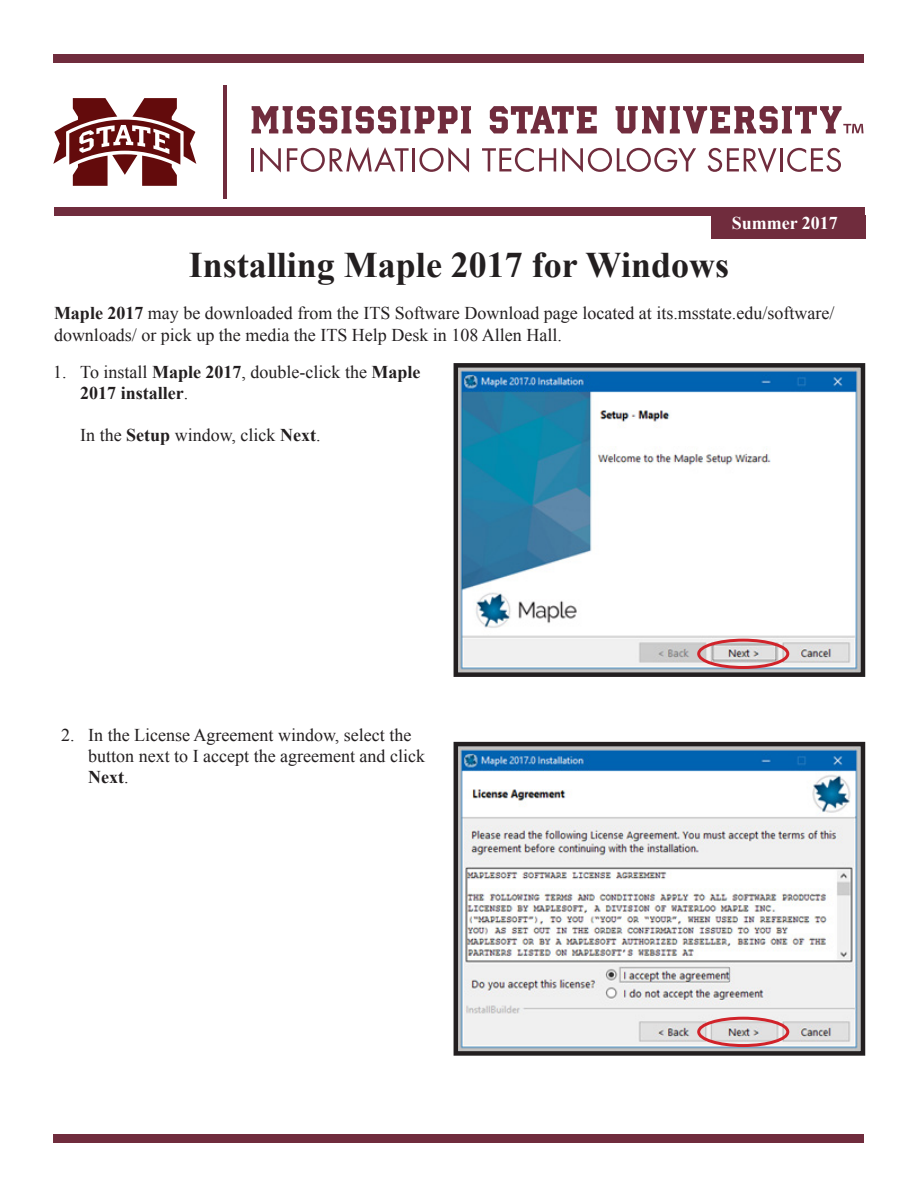
<style>
.page{position:relative;width:918px;height:1188px;background:#fff}
.page>*{position:absolute;margin:0;border:0;box-sizing:border-box;transform-origin:0 0}
.t1{font:700 36px "Times New Roman";color:#231f20}
.t2{font:18px/21px "Times New Roman";color:#231f20}
.t3{font:700 18px "Times New Roman";color:#fff}
.s1{font-weight:700}
</style>
<div class="page">
<div style="left:53px;top:54px;width:811px;height:9px;background:#702c3d"></div>
<div style="left:53px;top:1134px;width:811px;height:9px;background:#702c3d"></div>
<hr style="left:252px;top:148px;width:2px;height:23px;background:#702c3d">
<svg style="left:260px;top:147px;width:21px;height:26px"></svg>
<svg style="left:287px;top:147px;width:122px;height:25px"></svg>
<hr style="left:412px;top:148px;width:3px;height:23px;background:#702c3d">
<svg style="left:419px;top:147px;width:50px;height:26px"></svg>
<svg style="left:482px;top:148px;width:74px;height:24px"></svg>
<svg style="left:562px;top:147px;width:134px;height:26px"></svg>
<svg style="left:708px;top:148px;width:69px;height:25px"></svg>
<hr style="left:780px;top:148px;width:2px;height:23px;background:#702c3d">
<svg style="left:787px;top:148px;width:54px;height:24px"></svg>
<svg style="left:252px;top:106px;width:219px;height:27px"></svg>
<svg style="left:490px;top:106px;width:107px;height:27px"></svg>
<hr style="left:223px;top:85px;width:3px;height:114px;background:#702c3d">
<svg style="left:616px;top:106px;width:248px;height:27px"></svg>
<svg style="left:53px;top:98px;width:143px;height:88px"></svg>
<div style="left:54px;top:207px;width:811px;height:9px;background:#702c3d"></div>
<img style="left:459px;top:368px;width:401px;height:304px">
<div style="left:454px;top:363px;width:411px;height:314px;border:4px solid #231f20"></div>
<img style="left:459px;top:747px;width:401px;height:304px">
<div style="left:454px;top:742px;width:411px;height:314px;border:4px solid #231f20"></div>
<div style="left:697px;top:639px;width:92px;height:30px;border:3px solid #d1232a;border-radius:50%"></div>
<div style="left:697px;top:1017px;width:92px;height:30px;border:3px solid #d1232a;border-radius:50%"></div>
<div style="left:711px;top:215px;width:155px;height:24px;background:#702c3d"></div>
<p class="t3" style="left:732px;top:211px;width:108px">Summer 2017</p>
<p class="t1" style="left:189px;top:240px;width:542px">Installing Maple 2017 for Windows</p>
<p class="t2" style="left:54px;top:302px;width:782px;line-height:21.6px"><span class="s1">Maple 2017</span> may be downloaded from the ITS Software Download page located at its.msstate.edu/software/ downloads/ or pick up the media the ITS Help Desk in 108 Allen Hall.</p>
<p class="t2" style="left:80px;top:361px;width:342px;text-indent:-27px">1. To install <span class="s1">Maple 2017</span>, double-click the <span class="s1">Maple<br>2017 installer</span>.</p>
<p class="t2" style="left:80px;top:424px;width:242px">In the <span class="s1">Setup</span> window, click <span class="s1">Next</span>.</p>
<p class="t2" style="left:88px;top:724px;width:338px;text-indent:-27px">2. In the License Agreement window, select the button next to I accept the agreement and click<br><span class="s1">Next</span>.</p>
</div>
